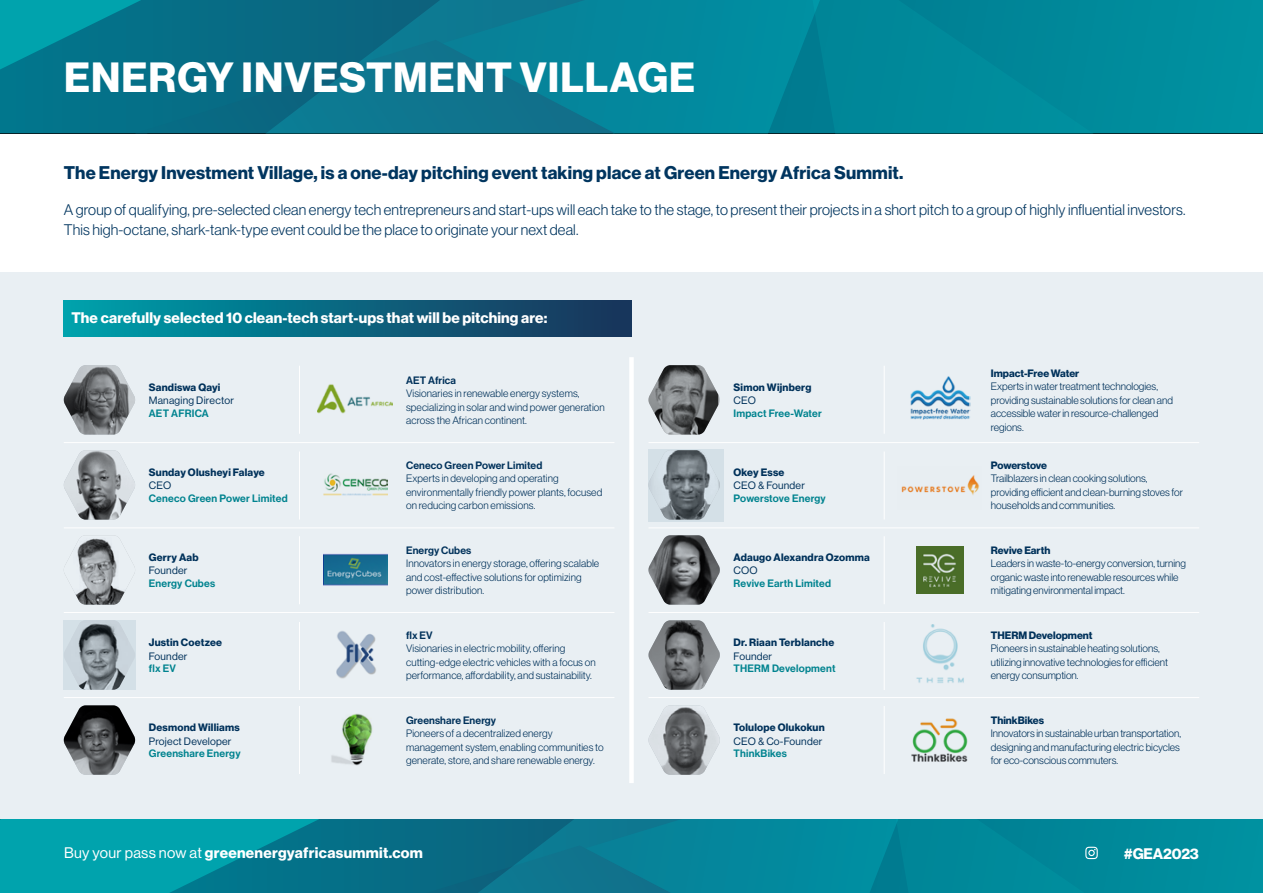
<style>
.page{position:relative;width:1263px;height:893px;background:#fff}
.page>*{position:absolute;margin:0;border:0;box-sizing:border-box;transform-origin:0 0}
.t1{font:41.25px "N Haas Grotesk DS Pro 75 Bd";letter-spacing:.025em;color:#fff}
.t2{font:18px "N Haas Grotesk DS Pro 75 Bd";letter-spacing:.01em;color:#00355f}
.t3{font:15px/19.5px "N Haas Grotesk DS Pro 45 Lt";letter-spacing:.01em;color:#00355f}
.t4{font:15px "N Haas Grotesk DS Pro 75 Bd";letter-spacing:.01em;color:#fff}
.t5{font:10.5px/13.5px "N Haas Grotesk DS Pro 45 Lt";color:#00355f}
.t6{font:10.5px "N Haas Grotesk DS Pro 75 Bd";letter-spacing:.02em;color:#00355f}
.t7{font:10.5px "N Haas Grotesk DS Pro 65 Md";letter-spacing:.02em;color:#008c97}
.t8{font:10.5px "N Haas Grotesk DS Pro 55 Rg";letter-spacing:.02em;color:#00355f}
.t9{font:10.5px "N Haas Grotesk DS Pro 65 Md";letter-spacing:.01em;color:#00355f}
.t10{font:10.5px "N Haas Grotesk DS Pro 75 Bd";color:#00355f}
.t11{font:10.5px "N Haas Grotesk DS Pro 75 Bd";letter-spacing:-.02em;color:#00355f}
.s1{font-family:"N Haas Grotesk DS Pro 55 Rg"}
</style>
<div class="page">
<svg style="left:0;top:819px;width:885px;height:74px;background:#048498"></svg>
<div style="left:0;top:272px;width:1263px;height:547px;background:#e9eff3"></div>
<img style="left:63px;top:366px;width:72px;height:69px">
<img style="left:63px;top:450px;width:72px;height:70px">
<img style="left:64px;top:535px;width:71px;height:70px">
<svg style="left:64px;top:620px;width:71px;height:70px"></svg>
<img style="left:72px;top:620px;width:55px;height:70px">
<img style="left:63px;top:705px;width:72px;height:70px">
<div style="left:981px;top:0;width:282px;height:133px;background:#008d9d"></div>
<svg style="left:0;top:0;width:981px;height:133px;background:#057c92"></svg>
<div style="left:64px;top:300px;width:567px;height:36px;background:linear-gradient(to right,#00a0ab,#1a3058)"></div>
<img style="left:648px;top:365px;width:70px;height:70px">
<img style="left:648px;top:450px;width:72px;height:70px">
<img style="left:648px;top:535px;width:72px;height:70px">
<img style="left:648px;top:620px;width:72px;height:70px">
<img style="left:648px;top:705px;width:72px;height:70px">
<img style="left:318px;top:384px;width:74px;height:30px">
<img style="left:323px;top:473px;width:64px;height:23px">
<img style="left:323px;top:553px;width:64px;height:33px">
<img style="left:336px;top:631px;width:40px;height:48px">
<img style="left:331px;top:713px;width:42px;height:53px">
<img style="left:910px;top:376px;width:60px;height:44px">
<img style="left:901px;top:475px;width:78px;height:20px">
<img style="left:916px;top:546px;width:47px;height:48px">
<img style="left:916px;top:625px;width:48px;height:58px">
<img style="left:911px;top:718px;width:57px;height:44px">
<div style="left:885px;top:819px;width:378px;height:74px;background:#00899a"></div>
<hr style="left:64px;top:442px;width:550px;height:1px;background:#fff">
<hr style="left:648px;top:442px;width:551px;height:1px;background:#fff">
<hr style="left:64px;top:527px;width:550px;height:1px;background:#fff">
<hr style="left:648px;top:527px;width:551px;height:1px;background:#fff">
<hr style="left:64px;top:612px;width:550px;height:1px;background:#fff">
<hr style="left:648px;top:612px;width:551px;height:1px;background:#fff">
<hr style="left:64px;top:697px;width:550px;height:1px;background:#fff">
<hr style="left:648px;top:697px;width:551px;height:1px;background:#fff">
<hr style="left:299px;top:366px;width:1px;height:68px;background:#fff">
<hr style="left:884px;top:366px;width:1px;height:68px;background:#fff">
<hr style="left:299px;top:451px;width:1px;height:68px;background:#fff">
<hr style="left:884px;top:451px;width:1px;height:68px;background:#fff">
<hr style="left:299px;top:536px;width:1px;height:68px;background:#fff">
<hr style="left:884px;top:536px;width:1px;height:68px;background:#fff">
<hr style="left:299px;top:622px;width:1px;height:68px;background:#fff">
<hr style="left:884px;top:622px;width:1px;height:68px;background:#fff">
<hr style="left:299px;top:706px;width:1px;height:68px;background:#fff">
<hr style="left:884px;top:706px;width:1px;height:68px;background:#fff">
<div style="left:629px;top:357px;width:5px;height:426px;background:#fff"></div>
<h1 class="t1" style="left:64px;top:53px;width:632px">ENERGY INVESTMENT VILLAGE</h1>
<h2 class="t2" style="left:64px;top:162px;width:841px">The Energy Investment Village, is a one-day pitching event taking place at Green Energy Africa Summit.</h2>
<p class="t3" style="left:64px;top:200px;width:1123px">A group of qualifying, pre-selected clean energy tech entrepreneurs and start-ups will each take to the stage, to present their projects in a short pitch to a group of highly influential investors.<br>This high-octane, shark-tank-type event could be the place to originate your next deal.</p>
<h3 class="t4" style="left:71px;top:309px;width:477px">The carefully selected 10 clean-tech start-ups that will be pitching are:</h3>
<p class="t6" style="left:149px;top:381px;width:73px">Sandiswa Qayi</p>
<p class="t8" style="left:149px;top:395px;width:87px">Managing Director</p>
<p class="t7" style="left:149px;top:407px;width:62px">AET AFRICA</p>
<p class="t6" style="left:149px;top:466px;width:117px">Sunday Olusheyi Falaye</p>
<p class="t8" style="left:149px;top:480px;width:24px">CEO</p>
<p class="t7" style="left:149px;top:492px;width:140px">Ceneco Green Power Limited</p>
<p class="t6" style="left:149px;top:551px;width:51px">Gerry Aab</p>
<p class="t8" style="left:149px;top:565px;width:40px">Founder</p>
<p class="t7" style="left:149px;top:577px;width:68px">Energy Cubes</p>
<p class="t6" style="left:149px;top:636px;width:75px">Justin Coetzee</p>
<p class="t8" style="left:149px;top:650px;width:40px">Founder</p>
<p class="t7" style="left:149px;top:662px;width:29px">flx EV</p>
<p class="t6" style="left:149px;top:721px;width:92px">Desmond Williams</p>
<p class="t8" style="left:149px;top:735px;width:84px">Project Developer</p>
<p class="t7" style="left:149px;top:747px;width:93px">Greenshare Energy</p>
<p class="t9" style="left:406px;top:374px;width:51px">AET Africa</p>
<p class="t5" style="left:406px;top:387px;width:200px">Visionaries in renewable energy systems, specializing in solar and wind power generation across the African continent.</p>
<p class="t9" style="left:406px;top:459px;width:138px">Ceneco Green Power Limited</p>
<p class="t5" style="left:406px;top:472px;width:198px">Experts in developing and operating environmentally friendly power plants, focused on reducing carbon emissions.</p>
<p class="t9" style="left:406px;top:544px;width:67px">Energy Cubes</p>
<p class="t5" style="left:406px;top:557px;width:195px">Innovators in energy storage, offering scalable and cost-effective solutions for optimizing power distribution.</p>
<p class="t9" style="left:406px;top:629px;width:28px">flx EV</p>
<p class="t5" style="left:406px;top:642px;width:191px">Visionaries in electric mobility, offering cutting-edge electric vehicles with a focus on performance, affordability, and sustainability.</p>
<p class="t9" style="left:406px;top:714px;width:92px">Greenshare Energy</p>
<p class="t5" style="left:406px;top:727px;width:199px">Pioneers of a decentralized energy management system, enabling communities to generate, store, and share renewable energy.</p>
<p class="t6" style="left:733px;top:381px;width:79px">Simon Wijnberg</p>
<p class="t8" style="left:733px;top:395px;width:24px">CEO</p>
<p class="t7" style="left:733px;top:407px;width:90px">Impact Free-Water</p>
<p class="t6" style="left:733px;top:466px;width:52px">Okey Esse</p>
<p class="t8" style="left:733px;top:480px;width:73px">CEO &amp; Founder</p>
<p class="t7" style="left:733px;top:492px;width:94px">Powerstove Energy</p>
<p class="t6" style="left:733px;top:551px;width:138px">Adaugo Alexandra Ozomma</p>
<p class="t8" style="left:733px;top:565px;width:26px">COO</p>
<p class="t7" style="left:733px;top:577px;width:99px">Revive Earth Limited</p>
<p class="t6" style="left:733px;top:636px;width:102px">Dr. Riaan Terblanche</p>
<p class="t8" style="left:733px;top:650px;width:40px">Founder</p>
<p class="t7" style="left:733px;top:662px;width:103px">THERM Development</p>
<p class="t6" style="left:733px;top:721px;width:93px">Tolulope Olukokun</p>
<p class="t8" style="left:733px;top:735px;width:90px">CEO &amp; Co-Founder</p>
<p class="t7" style="left:733px;top:747px;width:55px">ThinkBikes</p>
<p class="t10" style="left:991px;top:367px;width:90px">Impact-Free Water</p>
<p class="t5" style="left:991px;top:380px;width:184px">Experts in water treatment technologies, providing sustainable solutions for clean and accessible water in resource-challenged regions.</p>
<p class="t11" style="left:991px;top:459px;width:58px">Powerstove</p>
<p class="t5" style="left:991px;top:472px;width:194px">Trailblazers in clean cooking solutions, providing efficient and clean-burning stoves for households and communities.</p>
<p class="t10" style="left:991px;top:544px;width:61px">Revive Earth</p>
<p class="t5" style="left:991px;top:557px;width:197px">Leaders in waste-to-energy conversion, turning organic waste into renewable resources while mitigating environmental impact.</p>
<p class="t10" style="left:991px;top:629px;width:103px">THERM Development</p>
<p class="t5" style="left:991px;top:642px;width:179px">Pioneers in sustainable heating solutions, utilizing innovative technologies for efficient energy consumption.</p>
<p class="t10" style="left:991px;top:714px;width:55px">ThinkBikes</p>
<p class="t5" style="left:991px;top:727px;width:192px;text-align:justify">Innovators in sustainable urban transportation, designing and manufacturing electric bicycles for eco-conscious commuters.</p>
<h3 class="t4" style="left:64px;top:844px;width:360px"><span class="s1">Buy your pass now at</span> greenenergyafricasummit.com</h3>
<h3 class="t4" style="left:1124px;top:844px;width:77px">#GEA2023</h3>
</div>
